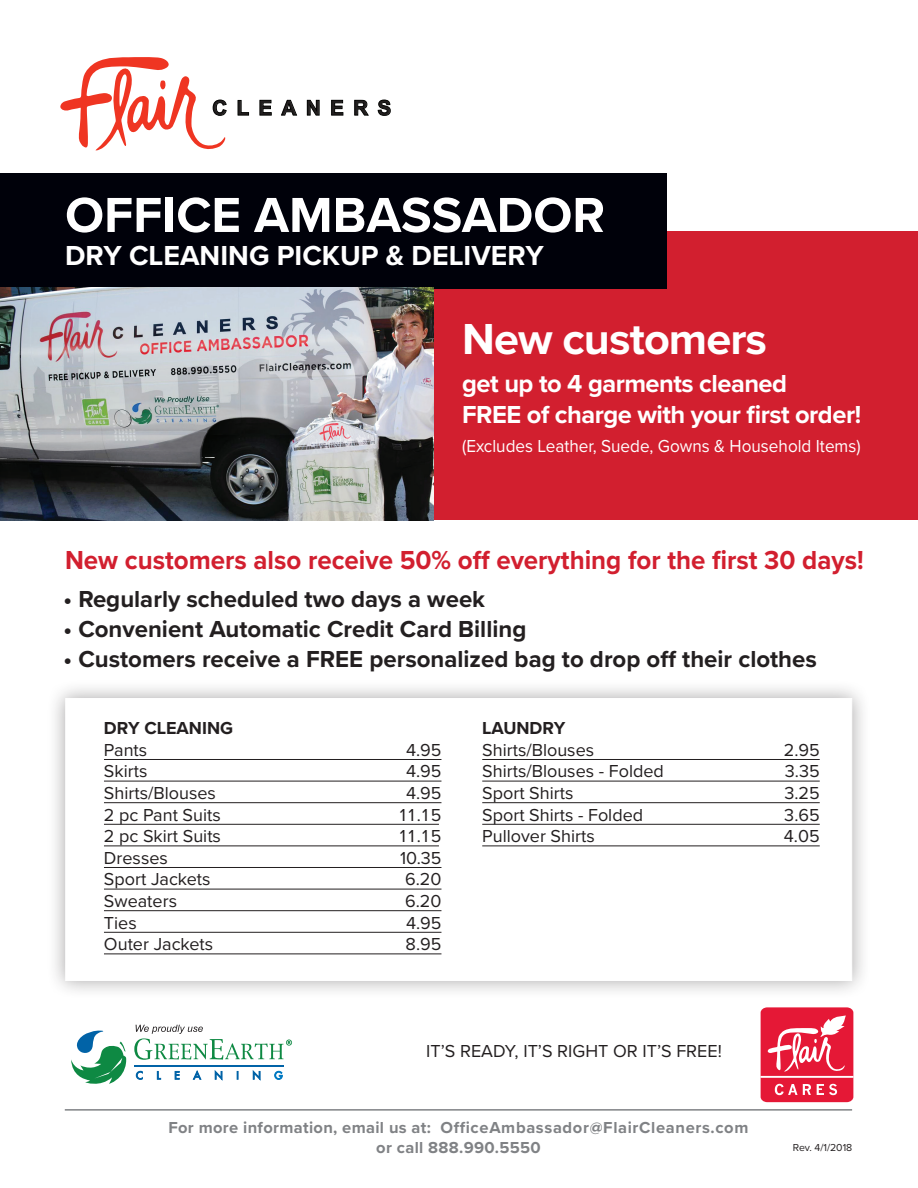
<style>
.page{position:relative;width:918px;height:1188px;background:#fff}
.page>*{position:absolute;margin:0;border:0;box-sizing:border-box;transform-origin:0 0}
.t1{font:700 51px "Proxima Nova";color:#fff}
.t2{font:700 45px "Proxima Nova";letter-spacing:-.02em;color:#fff}
.t3{font:700 28.5px "Proxima Nova";color:#fff}
.t4{font:700 27px "Proxima Nova";color:#d21f2f;scale:.96 1}
.t5{font:700 25.5px/30.6px "Proxima Nova";letter-spacing:-.02em;color:#fff}
.t6{font:700 24px "Proxima Nova";color:#231f20}
.t7{font:700 20.7px "Arial";letter-spacing:.45em;color:#231f20}
.t8{font:18px "Proxima Nova";color:#231f20}
.t9{font:18px "Proxima Nova";color:#fff;scale:.95 1}
.t10{font:700 18px "Proxima Nova";color:#231f20}
.t11{font:700 16.5px/19.8px "Proxima Nova";letter-spacing:.02em;color:#808285;text-align:center}
.t12{font:10.5px "Proxima Nova";color:#231f20}
</style>
<div class="page">
<div style="left:427px;top:231px;width:491px;height:289px;background:#d21f2f"></div>
<div style="left:0;top:174px;width:666px;height:115px;background:#00010a"></div>
<img style="left:0;top:287px;width:433px;height:233px">
<svg style="left:760px;top:1011px;width:94px;height:88px"></svg>
<svg style="left:761px;top:1007px;width:92px;height:95px;background:#e94059"></svg>
<hr style="left:760px;top:1076px;width:94px;height:2px;background:#fff">
<svg style="left:60px;top:57px;width:167px;height:93px"></svg>
<svg style="left:238px;top:100px;width:11px;height:15px"></svg>
<svg style="left:260px;top:100px;width:12px;height:15px"></svg>
<svg style="left:281px;top:100px;width:16px;height:15px"></svg>
<svg style="left:307px;top:100px;width:13px;height:15px"></svg>
<svg style="left:331px;top:100px;width:12px;height:15px"></svg>
<svg style="left:354px;top:100px;width:15px;height:16px"></svg>
<svg style="left:378px;top:100px;width:13px;height:16px"></svg>
<svg style="left:71px;top:1030px;width:55px;height:54px"></svg>
<hr style="left:135px;top:1065px;width:149px;height:1px;background:#0163a7">
<svg style="left:157px;top:1071px;width:4px;height:9px"></svg>
<svg style="left:174px;top:1071px;width:6px;height:9px"></svg>
<svg style="left:192px;top:1070px;width:10px;height:10px"></svg>
<svg style="left:214px;top:1070px;width:9px;height:11px"></svg>
<svg style="left:252px;top:1070px;width:9px;height:11px"></svg>
<svg style="left:274px;top:1071px;width:9px;height:9px"></svg>
<svg style="left:136px;top:1071px;width:7px;height:9px"></svg>
<svg style="left:134px;top:1025px;width:158px;height:35px"></svg>
<hr style="left:65px;top:1109px;width:787px;height:2px;background:#808285">
<div style="left:46px;top:679px;width:825px;height:320px;background:#231f20;opacity:.4"></div>
<div style="left:65px;top:698px;width:787px;height:283px;background:#fff"></div>
<hr style="left:104px;top:759px;width:337px;height:1px;background:#231f20">
<hr style="left:104px;top:781px;width:337px;height:1px;background:#231f20">
<hr style="left:104px;top:802px;width:337px;height:1px;background:#231f20">
<hr style="left:104px;top:824px;width:335px;height:1px;background:#231f20">
<hr style="left:104px;top:846px;width:335px;height:1px;background:#231f20">
<hr style="left:104px;top:867px;width:337px;height:1px;background:#231f20">
<hr style="left:104px;top:889px;width:337px;height:1px;background:#231f20">
<hr style="left:104px;top:910px;width:337px;height:1px;background:#231f20">
<hr style="left:104px;top:932px;width:337px;height:1px;background:#231f20">
<hr style="left:104px;top:954px;width:337px;height:1px;background:#231f20">
<hr style="left:482px;top:759px;width:338px;height:1px;background:#231f20">
<hr style="left:482px;top:781px;width:338px;height:1px;background:#231f20">
<hr style="left:482px;top:802px;width:338px;height:1px;background:#231f20">
<hr style="left:482px;top:824px;width:338px;height:1px;background:#231f20">
<hr style="left:482px;top:846px;width:338px;height:1px;background:#231f20">
<p class="t7" style="left:212px;top:94px;width:181px">CLEANERS</p>
<h1 class="t1" style="left:65px;top:177px;width:542px">OFFICE AMBASSADOR</h1>
<h3 class="t3" style="left:65px;top:234px;width:480px">DRY CLEANING PICKUP &amp; DELIVERY</h3>
<h2 class="t2" style="left:462px;top:305px;width:306px">New customers</h2>
<h3 class="t5" style="left:462px;top:368px;width:400px">get up to 4 garments cleaned<br>FREE of charge with your first order!</h3>
<p class="t9" style="left:462px;top:432px;width:421px">(Excludes Leather, Suede, Gowns &amp; Household Items)</p>
<h3 class="t4" style="left:65px;top:540px;width:834px">New customers also receive 50% off everything for the first 30 days!</h3>
<h3 class="t6" style="left:64px;top:581px;width:423px">• Regularly scheduled two days a week</h3>
<h3 class="t6" style="left:64px;top:611px;width:464px">• Convenient Automatic Credit Card Billing</h3>
<h3 class="t6" style="left:64px;top:641px;width:755px">• Customers receive a FREE personalized bag to drop off their clothes</h3>
<p class="t10" style="left:104px;top:715px;width:131px">DRY CLEANING</p>
<p class="t8" style="left:104px;top:736px;width:45px">Pants</p>
<p class="t8" style="left:406px;top:736px;width:37px">4.95</p>
<p class="t8" style="left:104px;top:758px;width:45px">Skirts</p>
<p class="t8" style="left:406px;top:758px;width:37px">4.95</p>
<p class="t8" style="left:104px;top:780px;width:113px">Shirts/Blouses</p>
<p class="t8" style="left:406px;top:780px;width:37px">4.95</p>
<p class="t8" style="left:104px;top:801px;width:118px">2 pc Pant Suits</p>
<p class="t8" style="left:400px;top:801px;width:43px">11.15</p>
<p class="t8" style="left:104px;top:823px;width:119px">2 pc Skirt Suits</p>
<p class="t8" style="left:400px;top:823px;width:43px">11.15</p>
<p class="t8" style="left:104px;top:844px;width:65px">Dresses</p>
<p class="t8" style="left:400px;top:844px;width:43px">10.35</p>
<p class="t8" style="left:104px;top:866px;width:108px">Sport Jackets</p>
<p class="t8" style="left:405px;top:866px;width:38px">6.20</p>
<p class="t8" style="left:104px;top:888px;width:75px">Sweaters</p>
<p class="t8" style="left:405px;top:888px;width:38px">6.20</p>
<p class="t8" style="left:104px;top:909px;width:34px">Ties</p>
<p class="t8" style="left:406px;top:909px;width:37px">4.95</p>
<p class="t8" style="left:104px;top:931px;width:111px">Outer Jackets</p>
<p class="t8" style="left:406px;top:931px;width:37px">8.95</p>
<p class="t10" style="left:482px;top:715px;width:85px">LAUNDRY</p>
<p class="t8" style="left:482px;top:736px;width:113px">Shirts/Blouses</p>
<p class="t8" style="left:784px;top:736px;width:37px">2.95</p>
<p class="t8" style="left:482px;top:758px;width:183px">Shirts/Blouses - Folded</p>
<p class="t8" style="left:785px;top:758px;width:36px">3.35</p>
<p class="t8" style="left:482px;top:780px;width:93px">Sport Shirts</p>
<p class="t8" style="left:784px;top:780px;width:37px">3.25</p>
<p class="t8" style="left:482px;top:801px;width:162px">Sport Shirts - Folded</p>
<p class="t8" style="left:784px;top:801px;width:37px">3.65</p>
<p class="t8" style="left:482px;top:823px;width:114px">Pullover Shirts</p>
<p class="t8" style="left:784px;top:823px;width:37px">4.05</p>
<p class="t8" style="left:426px;top:1038px;width:297px">IT’S READY, IT’S RIGHT OR IT’S FREE!</p>
<p class="t11" style="left:168px;top:1117px;width:582px">For more information, email us at: OfficeAmbassador@FlairCleaners.com or call 888.990.5550</p>
<p class="t12" style="left:793px;top:1140px;width:61px">Rev. 4/1/2018</p>
</div>
